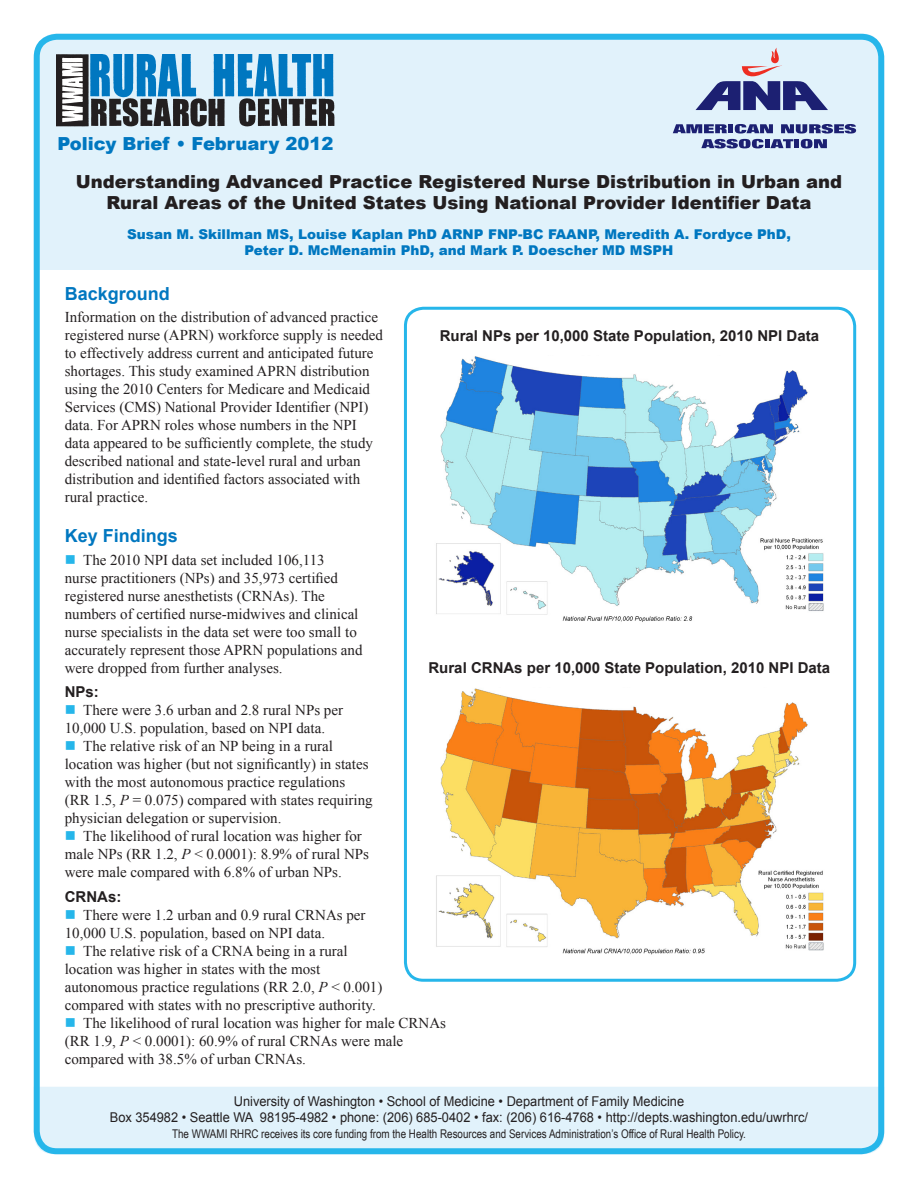
<style>
.page{position:relative;width:918px;height:1188px;background:#fff}
.page>*{position:absolute;margin:0;border:0;box-sizing:border-box;transform-origin:0 0}
.Policy_brief_title{font:900 18px/21.6px "Arial";color:#231f20;text-align:center}
.Date_line_in_masthea{font:900 18px "Arial";color:#0077c0}
.heading_1__blue{font:700 18px "Arial";color:#0077c0}
.Text{font:15px/18px "Times New Roman";color:#231f20}
.Table_Figure_title{font:700 15px "Arial";color:#231f20}
.heading_2__black{font:700 15px "Arial";color:#231f20}
.t1{font:13.5px "Arial";color:#231f20;scale:.95 1}
.Author_byline{font:900 13.5px/16.2px "Arial";color:#0077c0;text-align:center}
.t2{font:12px "Arial Narrow";color:#231f20}
.s1{color:#26b6ea}
.s2{font-style:italic}
</style>
<div class="page">
<div style="left:34px;top:1087px;width:850px;height:67px;background:#e1f2fb"></div>
<div style="left:34px;top:34px;width:843px;height:236px;background:#e1f2fb"></div>
<div style="left:34px;top:34px;width:850px;height:1120px;border:6px solid #26b6ea;border-radius:20px"></div>
<img style="left:56px;top:55px;width:278px;height:71px">
<img style="left:436px;top:356px;width:388px;height:266px">
<img style="left:436px;top:688px;width:388px;height:267px">
<div style="left:404px;top:307px;width:452px;height:675px;border:3px solid #26b6ea;border-radius:18px"></div>
<svg style="left:696px;top:48px;width:132px;height:62px;background:#a5accb"></svg>
<svg style="left:673px;top:124px;width:183px;height:24px;background:#8994bd"></svg>
<p class="Date_line_in_masthea" style="left:57px;top:133px;width:278px">Policy Brief • February 2012</p>
<p class="Policy_brief_title" style="left:76px;top:171px;width:768px">Understanding Advanced Practice Registered Nurse Distribution in Urban and<br>Rural Areas of the United States Using National Provider Identifier Data</p>
<p class="Author_byline" style="left:127px;top:226px;width:665px">Susan M. Skillman MS, Louise Kaplan PhD ARNP FNP-BC FAANP, Meredith A. Fordyce PhD,<br>Peter D. McMenamin PhD, and Mark P. Doescher MD MSPH</p>
<p class="heading_1__blue" style="left:65px;top:282px;width:107px">Background</p>
<p class="Text" style="left:65px;top:308px;width:320px">Information on the distribution of advanced practice registered nurse (APRN) workforce supply is needed to effectively address current and anticipated future shortages. This study examined APRN distribution using the 2010 Centers for Medicare and Medicaid Services (CMS) National Provider Identifier (NPI) data. For APRN roles whose numbers in the NPI data appeared to be sufficiently complete, the study described national and state-level rural and urban distribution and identified factors associated with rural practice.</p>
<p class="heading_1__blue" style="left:65px;top:524px;width:115px">Key Findings</p>
<p class="Text" style="left:65px;top:550px;width:299px"><span class="s1">■</span> The 2010 NPI data set included 106,113<br>nurse practitioners (NPs) and 35,973 certified registered nurse anesthetists (CRNAs). The numbers of certified nurse-midwives and clinical nurse specialists in the data set were too small to accurately represent those APRN populations and were dropped from further analyses.</p>
<p class="heading_2__black" style="left:65px;top:682px;width:36px">NPs:</p>
<p class="Text" style="left:65px;top:701px;width:280px"><span class="s1">■</span> There were 3.6 urban and 2.8 rural NPs per<br>10,000 U.S. population, based on NPI data.</p>
<p class="Text" style="left:65px;top:737px;width:310px"><span class="s1">■</span> The relative risk of an NP being in a rural location was higher (but not significantly) in states with the most autonomous practice regulations (RR 1.5, <span class="s2">P</span> = 0.075) compared with states requiring physician delegation or supervision.</p>
<p class="Text" style="left:65px;top:827px;width:306px"><span class="s1">■</span> The likelihood of rural location was higher for male NPs (RR 1.2, <span class="s2">P</span> &lt; 0.0001): 8.9% of rural NPs were male compared with 6.8% of urban NPs.</p>
<p class="heading_2__black" style="left:65px;top:887px;width:58px">CRNAs:</p>
<p class="Text" style="left:65px;top:906px;width:302px"><span class="s1">■</span> There were 1.2 urban and 0.9 rural CRNAs per<br>10,000 U.S. population, based on NPI data.</p>
<p class="Text" style="left:65px;top:942px;width:319px"><span class="s1">■</span> The relative risk of a CRNA being in a rural location was higher in states with the most autonomous practice regulations (RR 2.0, <span class="s2">P</span> &lt; 0.001) compared with states with no prescriptive authority.</p>
<p class="Text" style="left:65px;top:1014px;width:383px"><span class="s1">■</span> The likelihood of rural location was higher for male CRNAs (RR 1.9, <span class="s2">P</span> &lt; 0.0001): 60.9% of rural CRNAs were male compared with 38.5% of urban CRNAs.</p>
<p class="Table_Figure_title" style="left:440px;top:326px;width:381px">Rural NPs per 10,000 State Population, 2010 NPI Data</p>
<p class="Table_Figure_title" style="left:429px;top:658px;width:403px">Rural CRNAs per 10,000 State Population, 2010 NPI Data</p>
<p class="t1" style="left:234px;top:1092px;width:476px">University of Washington • School of Medicine • Department of Family Medicine</p>
<p class="t1" style="left:110px;top:1108px;width:737px">Box 354982 • Seattle WA 98195-4982 • phone: (206) 685-0402 • fax: (206) 616-4768 • http://depts.washington.edu/uwrhrc/</p>
<p class="t2" style="left:172px;top:1127px;width:575px">The WWAMI RHRC receives its core funding from the Health Resources and Services Administration’s Office of Rural Health Policy.</p>
</div>
